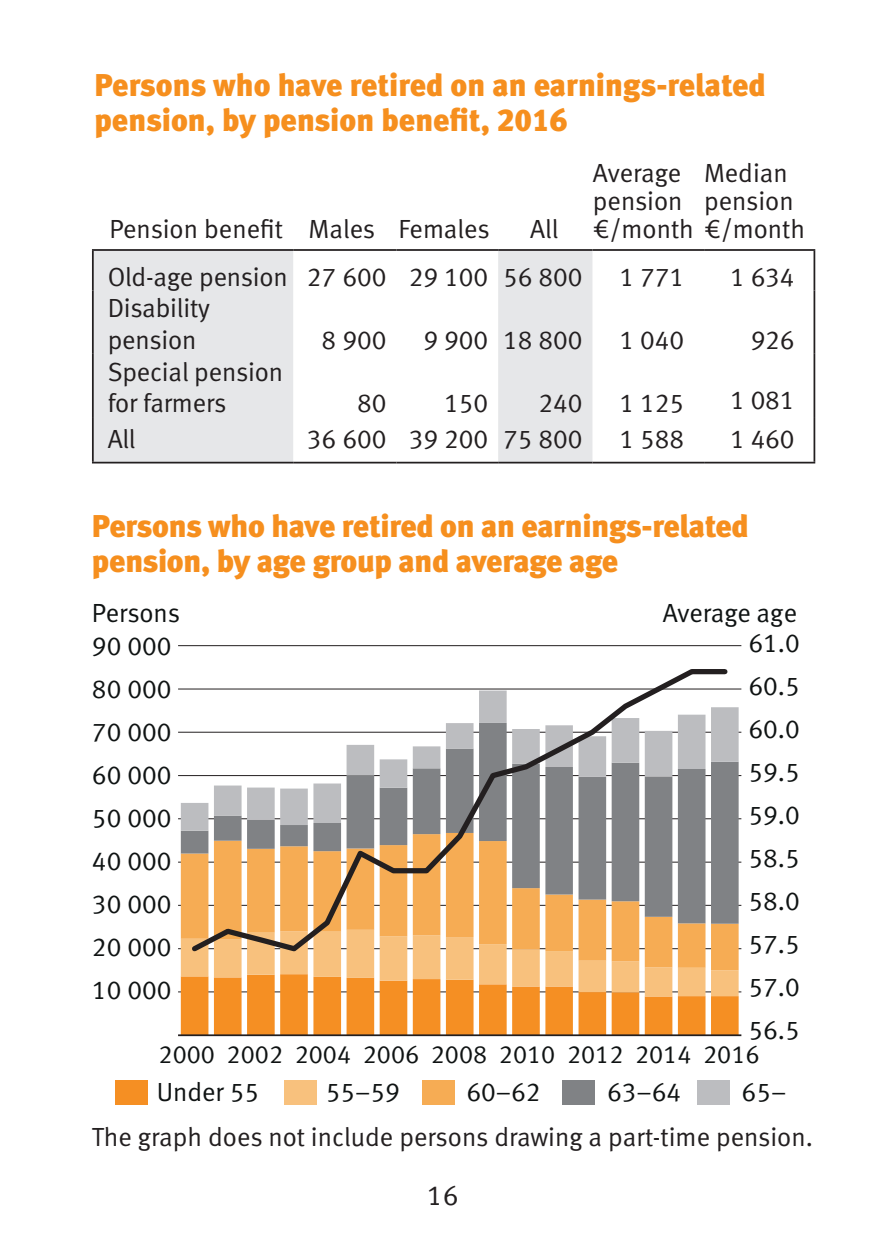
<style>
.page{position:relative;width:875px;height:1243px;background:#fff}
.page>*{position:absolute;margin:0;border:0;box-sizing:border-box;transform-origin:0 0}
.OTSIKKO{font:31.5px/35px "Meta Black LF";letter-spacing:-.01em;color:#f68f1e}
.t1{font:28px "Meta Normal LF";color:#231f20}
.Taulukko{font:26.25px/31.5px "Meta Normal LF";letter-spacing:-.005em;color:#231f20}
.t2{font:26.25px/43.1px "Meta Normal LF";color:#0f1313;text-align:justify}
.Taulupää{font:26.25px "Meta Normal LF";color:#231f20}
.Alahuomautus{font:26.25px "Meta Normal LF";color:#231f20}
.t3{font:25.2px "Meta Normal LF";color:#0f1313}
</style>
<div class="page">
<svg style="left:94px;top:251px;width:498px;height:211px;fill:#e6e7e9"></svg>
<hr style="left:92px;top:249px;width:201px;height:2px;background:#231f20">
<hr style="left:92px;top:251px;width:2px;height:40px;background:#231f20">
<hr style="left:293px;top:249px;width:103px;height:2px;background:#231f20">
<hr style="left:396px;top:249px;width:102px;height:2px;background:#231f20">
<hr style="left:498px;top:249px;width:94px;height:2px;background:#231f20">
<hr style="left:592px;top:249px;width:112px;height:2px;background:#231f20">
<hr style="left:704px;top:249px;width:111px;height:2px;background:#231f20">
<hr style="left:813px;top:251px;width:2px;height:40px;background:#231f20">
<hr style="left:92px;top:291px;width:2px;height:63px;background:#231f20">
<hr style="left:813px;top:291px;width:2px;height:63px;background:#231f20">
<hr style="left:92px;top:354px;width:2px;height:63px;background:#231f20">
<hr style="left:813px;top:354px;width:2px;height:63px;background:#231f20">
<hr style="left:92px;top:417px;width:2px;height:45px;background:#231f20">
<hr style="left:813px;top:417px;width:2px;height:45px;background:#231f20">
<hr style="left:92px;top:462px;width:201px;height:1px;background:#231f20">
<hr style="left:293px;top:462px;width:103px;height:1px;background:#231f20">
<hr style="left:396px;top:462px;width:102px;height:1px;background:#231f20">
<hr style="left:498px;top:462px;width:94px;height:1px;background:#231f20">
<hr style="left:592px;top:462px;width:112px;height:1px;background:#231f20">
<hr style="left:704px;top:462px;width:111px;height:1px;background:#231f20">
<hr style="left:178px;top:991px;width:563px;height:1px;background:#231f20">
<hr style="left:178px;top:948px;width:563px;height:1px;background:#231f20">
<hr style="left:178px;top:905px;width:563px;height:1px;background:#231f20">
<hr style="left:178px;top:862px;width:563px;height:1px;background:#231f20">
<hr style="left:178px;top:818px;width:563px;height:1px;background:#231f20">
<hr style="left:178px;top:775px;width:563px;height:1px;background:#231f20">
<hr style="left:178px;top:732px;width:563px;height:1px;background:#231f20">
<hr style="left:178px;top:688px;width:563px;height:2px;background:#231f20">
<hr style="left:178px;top:645px;width:563px;height:1px;background:#231f20">
<svg style="left:181px;top:970px;width:557px;height:64px;background:#f6a956"></svg>
<svg style="left:181px;top:924px;width:557px;height:46px;background:#f8c688"></svg>
<svg style="left:181px;top:707px;width:557px;height:124px"></svg>
<hr style="left:178px;top:1034px;width:563px;height:2px;background:#231f20">
<svg style="left:187px;top:669px;width:543px;height:287px"></svg>
<div style="left:115px;top:1080px;width:33px;height:25px;background:#f58f23"></div>
<div style="left:284px;top:1080px;width:32px;height:25px;background:#f8c17d"></div>
<div style="left:422px;top:1080px;width:32px;height:25px;background:#f6ac54"></div>
<div style="left:562px;top:1080px;width:32px;height:25px;background:#808285"></div>
<div style="left:697px;top:1080px;width:32px;height:25px;background:#bcbdc0"></div>
<p class="OTSIKKO" style="left:94px;top:67px;width:673px">Persons who have retired on an earnings-related pension, by pension benefit, 2016</p>
<p class="Taulupää" style="left:109px;top:213px;width:175px">Pension benefit</p>
<p class="Taulupää" style="left:308px;top:213px;width:68px">Males</p>
<p class="Taulupää" style="left:398px;top:213px;width:93px">Females</p>
<p class="Taulupää" style="left:530px;top:213px;width:30px">All</p>
<p class="Taulupää" style="left:704px;top:157px;width:85px">Median</p>
<p class="Taulupää" style="left:704px;top:185px;width:91px">pension</p>
<p class="Taulupää" style="left:593px;top:157px;width:90px">Average</p>
<p class="Taulupää" style="left:593px;top:185px;width:91px">pension</p>
<p class="Taulukko" style="left:593px;top:212px;width:213px">€/month €/month</p>
<p class="Taulukko" style="left:108px;top:260px;width:182px">Old-age pension</p>
<p class="Taulukko" style="left:307px;top:260px;width:81px">27 600</p>
<p class="Taulukko" style="left:408px;top:260px;width:81px">29 100</p>
<p class="Taulukko" style="left:503px;top:260px;width:81px">56 800</p>
<p class="Taulukko" style="left:619px;top:260px;width:66px">1 771</p>
<p class="Taulukko" style="left:730px;top:260px;width:66px">1 634</p>
<p class="Taulukko" style="left:108px;top:292px;width:104px">Disability pension</p>
<p class="Taulukko" style="left:322px;top:324px;width:66px">8 900</p>
<p class="Taulukko" style="left:423px;top:324px;width:66px">9 900</p>
<p class="Taulukko" style="left:503px;top:324px;width:81px">18 800</p>
<p class="Taulukko" style="left:619px;top:324px;width:66px">1 040</p>
<p class="Taulukko" style="left:750px;top:324px;width:45px">926</p>
<p class="Taulukko" style="left:108px;top:355px;width:177px">Special pension for farmers</p>
<p class="Taulukko" style="left:357px;top:387px;width:31px">80</p>
<p class="Taulukko" style="left:444px;top:387px;width:46px">150</p>
<p class="Taulukko" style="left:538px;top:387px;width:46px">240</p>
<p class="Taulukko" style="left:619px;top:387px;width:66px">1 125</p>
<p class="Taulukko" style="left:730px;top:383px;width:66px">1 081</p>
<p class="Taulukko" style="left:108px;top:423px;width:29px">All</p>
<p class="Taulukko" style="left:307px;top:423px;width:81px">36 600</p>
<p class="Taulukko" style="left:408px;top:423px;width:81px">39 200</p>
<p class="Taulukko" style="left:503px;top:423px;width:81px">75 800</p>
<p class="Taulukko" style="left:619px;top:423px;width:66px">1 588</p>
<p class="Taulukko" style="left:730px;top:423px;width:66px">1 460</p>
<p class="OTSIKKO" style="left:92px;top:508px;width:658px">Persons who have retired on an earnings-related pension, by age group and average age</p>
<p class="t2" style="left:92px;top:591px;width:90px">Persons</p>
<p class="t2" style="left:662px;top:591px;width:136px">Average age</p>
<p class="t2" style="left:92px;top:624px;width:81px">90 000<br>80 000<br>70 000<br>60 000<br>50 000<br>40 000<br>30 000<br>20 000<br>10 000</p>
<p class="t2" style="left:748px;top:621px;width:53px">61.0<br>60.5<br>60.0<br>59.5<br>59.0<br>58.5<br>58.0<br>57.5<br>57.0<br>56.5</p>
<p class="t3" style="left:159px;top:1039px;width:602px">2000 2002 2004 2006 2008 2010 2012 2014 2016</p>
<p class="t2" style="left:157px;top:1070px;width:104px">Under 55</p>
<p class="t2" style="left:326px;top:1070px;width:76px">55–59</p>
<p class="t2" style="left:466px;top:1070px;width:76px">60–62</p>
<p class="t2" style="left:607px;top:1070px;width:76px">63–64</p>
<p class="t2" style="left:741px;top:1070px;width:46px">65–</p>
<p class="Alahuomautus" style="left:92px;top:1122px;width:722px">The graph does not include persons drawing a part-time pension.</p>
<p class="t1" style="left:427px;top:1180px;width:33px">16</p>
</div>
